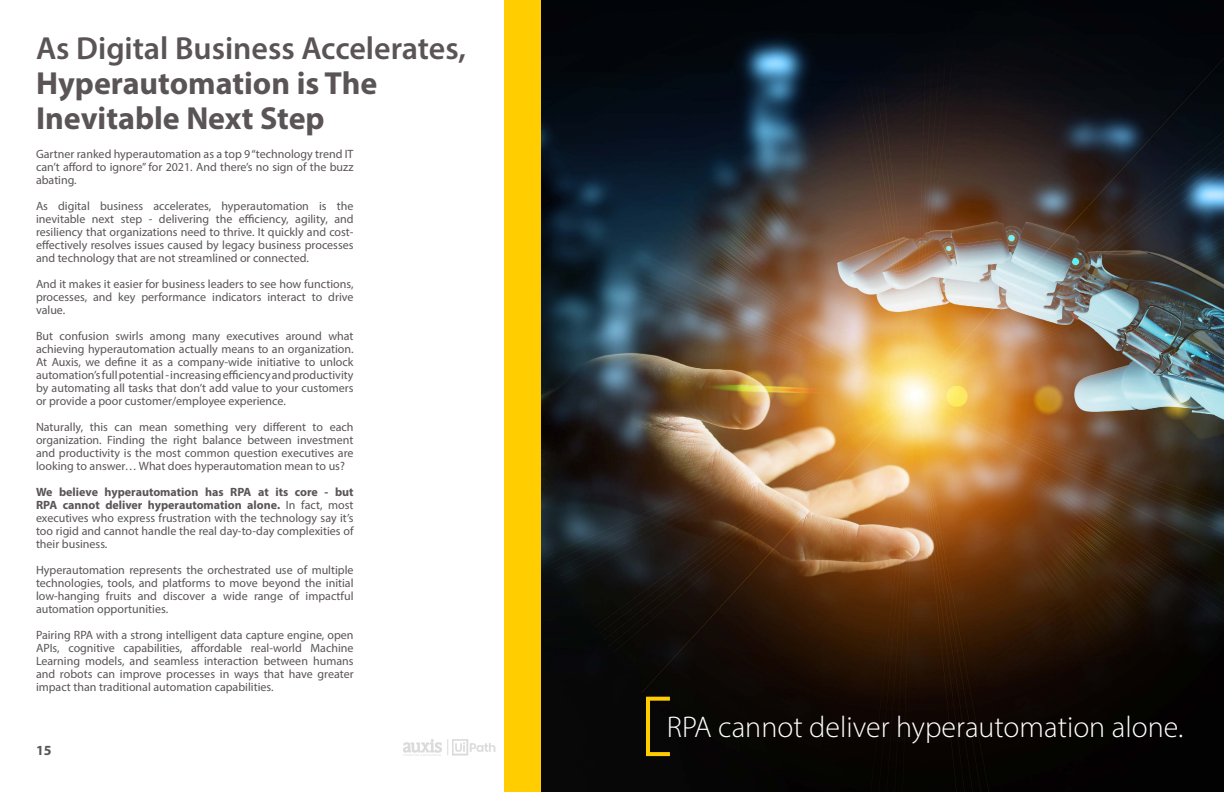
<style>
.page{position:relative;width:1224px;height:792px;background:#fff}
.page>*{position:absolute;margin:0;border:0;box-sizing:border-box;transform-origin:0 0}
.t1{font:700 32px/35px "Myriad Pro";color:#5a5457}
.t2{font:600 32px "Myriad Pro";color:#5a5457}
.t3{font:300 30px "Myriad Pro";color:#fff}
.t4{font:700 14px "Myriad Pro";color:#5a5457}
.t5{font:12px/13px "Myriad Pro";color:#5a5457;text-align:justify}
.s1{font-weight:700}
</style>
<div class="page">
<div style="left:504px;top:0;width:38px;height:792px;background:#ffcd00"></div>
<img style="left:453px;top:739px;width:42px;height:16px">
<img style="left:404px;top:740px;width:38px;height:15px">
<img style="left:542px;top:0;width:682px;height:792px">
<hr style="left:646px;top:697px;width:4px;height:59px;background:#ffcd00">
<svg style="left:650px;top:697px;width:20px;height:4px"></svg>
<svg style="left:650px;top:752px;width:20px;height:4px"></svg>
<h1 class="t2" style="left:36px;top:28px;width:431px">As Digital Business Accelerates,</h1>
<h1 class="t1" style="left:36px;top:65px;width:343px">Hyperautomation is The<br>Inevitable Next Step</h1>
<p class="t5" style="left:36px;top:148px;width:319px">Gartner ranked hyperautomation as a top 9 “technology trend IT can’t afford to ignore” for 2021. And there’s no sign of the buzz abating.</p>
<p class="t5" style="left:36px;top:200px;width:319px">As digital business accelerates, hyperautomation is the inevitable next step - delivering the efficiency, agility, and resiliency that organizations need to thrive. It quickly and cost&shy;effectively resolves issues caused by legacy business processes and technology that are not streamlined or connected.</p>
<p class="t5" style="left:36px;top:278px;width:319px">And it makes it easier for business leaders to see how functions, processes, and key performance indicators interact to drive value.</p>
<p class="t5" style="left:36px;top:330px;width:319px">But confusion swirls among many executives around what achieving hyperautomation actually means to an organization.<br>At Auxis, we define it as a company-wide initiative to unlock automation’s full potential - increasing efficiency and productivity by automating all tasks that don’t add value to your customers or provide a poor customer/employee experience.</p>
<p class="t5" style="left:36px;top:421px;width:319px">Naturally, this can mean something very different to each organization. Finding the right balance between investment and productivity is the most common question executives are looking to answer… What does hyperautomation mean to us?</p>
<p class="t5" style="left:36px;top:486px;width:319px"><span class="s1">We believe hyperautomation has RPA at its core - but RPA cannot deliver hyperautomation alone.</span> In fact, most executives who express frustration with the technology say it’s too rigid and cannot handle the real day-to-day complexities of their business.</p>
<p class="t5" style="left:36px;top:564px;width:319px">Hyperautomation represents the orchestrated use of multiple technologies, tools, and platforms to move beyond the initial low-hanging fruits and discover a wide range of impactful automation opportunities.</p>
<p class="t5" style="left:36px;top:629px;width:319px">Pairing RPA with a strong intelligent data capture engine, open APIs, cognitive capabilities, affordable real-world Machine Learning models, and seamless interaction between humans and robots can improve processes in ways that have greater impact than traditional automation capabilities.</p>
<p class="t4" style="left:36px;top:741px;width:17px">15</p>
<h2 class="t3" style="left:667px;top:709px;width:518px">RPA cannot deliver hyperautomation alone.</h2>
</div>
